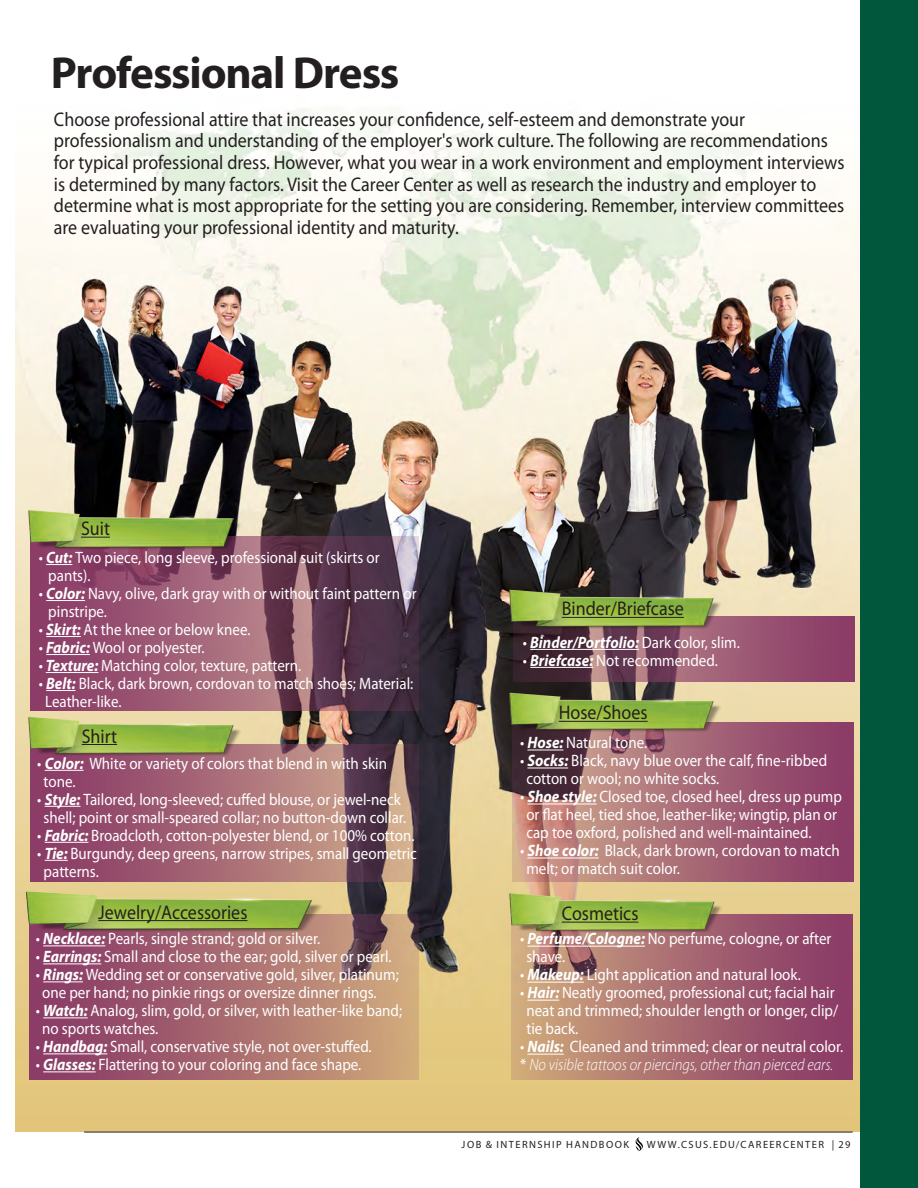
<style>
.page{position:relative;width:918px;height:1188px;background:#fff}
.page>*{position:absolute;margin:0;border:0;box-sizing:border-box;transform-origin:0 0}
.t1{font:700 45px "Myriad Pro";letter-spacing:-.025em;color:#231f20}
.t2{font:19.8px/21.6px "Myriad Pro";color:#231f20;scale:.91 1}
.t3{font:16.5px/18px "Myriad Pro";color:#fff;scale:.91 1}
.t4{font:italic 300 16.5px/18px "Myriad Pro";color:#fff;scale:.91 1}
.t5{font:italic 700 16.5px "Myriad Pro";color:#fff;scale:.91 1}
.t6{font:10.5px "Myriad Pro";letter-spacing:.135em;color:#231f20}
.s1{font-weight:700;font-style:italic}
.s2{font-weight:400;font-style:normal}
.s3{font-weight:700}
</style>
<div class="page">
<img style="left:15px;top:86px;width:846px;height:1046px">
<div style="left:861px;top:0;width:57px;height:1188px;background:#00573c"></div>
<svg style="left:31px;top:536px;width:388px;height:175px;background:#814e65"></svg>
<img style="left:22px;top:487px;width:221px;height:73px">
<svg style="left:81px;top:537px;width:29px;height:1px"></svg>
<svg style="left:46px;top:564px;width:26px;height:1px"></svg>
<hr style="left:46px;top:600px;width:39px;height:1px;background:#fff">
<hr style="left:46px;top:636px;width:35px;height:1px;background:#fff">
<hr style="left:46px;top:654px;width:44px;height:1px;background:#fff">
<hr style="left:46px;top:672px;width:52px;height:1px;background:#fff">
<hr style="left:46px;top:690px;width:30px;height:1px;background:#fff">
<svg style="left:31px;top:744px;width:388px;height:138px;background:#99626f"></svg>
<img style="left:22px;top:694px;width:221px;height:73px">
<hr style="left:82px;top:744px;width:35px;height:1px;background:#231f20">
<hr style="left:45px;top:770px;width:39px;height:1px;background:#fff">
<hr style="left:45px;top:806px;width:36px;height:1px;background:#fff">
<hr style="left:45px;top:842px;width:43px;height:1px;background:#fff">
<svg style="left:45px;top:860px;width:23px;height:1px"></svg>
<svg style="left:29px;top:915px;width:390px;height:165px;background:#a86f6f"></svg>
<img style="left:21px;top:867px;width:331px;height:119px">
<hr style="left:98px;top:920px;width:149px;height:1px;background:#231f20">
<hr style="left:43px;top:945px;width:62px;height:1px;background:#fff">
<hr style="left:43px;top:963px;width:58px;height:1px;background:#fff">
<hr style="left:43px;top:981px;width:40px;height:1px;background:#fff">
<hr style="left:43px;top:1017px;width:45px;height:1px;background:#fff">
<hr style="left:43px;top:1053px;width:64px;height:1px;background:#fff">
<hr style="left:43px;top:1071px;width:53px;height:1px;background:#fff">
<svg style="left:512px;top:722px;width:342px;height:160px;background:#9d606f"></svg>
<img style="left:503px;top:670px;width:220px;height:73px">
<hr style="left:559px;top:721px;width:89px;height:1px;background:#231f20">
<hr style="left:527px;top:750px;width:36px;height:1px;background:#fff">
<hr style="left:527px;top:768px;width:41px;height:1px;background:#fff">
<hr style="left:527px;top:804px;width:70px;height:1px;background:#fff">
<hr style="left:527px;top:858px;width:72px;height:1px;background:#fff">
<svg style="left:513px;top:616px;width:342px;height:66px;background:#824962"></svg>
<hr style="left:530px;top:649px;width:109px;height:1px;background:#fff">
<hr style="left:530px;top:667px;width:63px;height:1px;background:#fff">
<img style="left:503px;top:567px;width:220px;height:73px">
<hr style="left:562px;top:617px;width:122px;height:1px;background:#231f20">
<svg style="left:511px;top:915px;width:342px;height:165px;background:#a6696f"></svg>
<img style="left:503px;top:871px;width:221px;height:73px">
<hr style="left:527px;top:946px;width:118px;height:1px;background:#fff">
<hr style="left:527px;top:982px;width:57px;height:1px;background:#fff">
<hr style="left:527px;top:1000px;width:32px;height:1px;background:#fff">
<hr style="left:527px;top:1054px;width:37px;height:1px;background:#fff">
<hr style="left:562px;top:922px;width:76px;height:1px;background:#231f20">
<hr style="left:84px;top:1132px;width:769px;height:1px;background:#231f20">
<svg style="left:635px;top:1137px;width:8px;height:13px"></svg>
<h2 class="t1" style="left:51px;top:44px;width:350px">Professional Dress</h2>
<p class="t2" style="left:54px;top:108px;width:870px">Choose professional attire that increases your confidence, self-esteem and demonstrate your professionalism and understanding of the employer's work culture. The following are recommendations for typical professional dress. However, what you wear in a work environment and employment interviews is determined by many factors. Visit the Career Center as well as research the industry and employer to determine what is most appropriate for the setting you are considering. Remember, interview committees are evaluating your professional identity and maturity.</p>
<h3 class="t2" style="left:81px;top:517px;width:33px">Suit</h3>
<p class="t3" style="left:48px;top:548px;width:366px;text-indent:-10px">• <span class="s1">Cut:</span> Two piece, long sleeve, professional suit (skirts or pants).</p>
<p class="t3" style="left:48px;top:584px;width:406px;text-indent:-10px">• <span class="s1">Color:</span> Navy, olive, dark gray with or without faint pattern or pinstripe.</p>
<p class="t3" style="left:39px;top:620px;width:234px">• <span class="s1">Skirt:</span> At the knee or below knee.</p>
<p class="t3" style="left:39px;top:638px;width:184px">• <span class="s1">Fabric:</span> Wool or polyester.</p>
<p class="t3" style="left:39px;top:656px;width:290px">• <span class="s1">Texture:</span> Matching color, texture, pattern.</p>
<p class="t3" style="left:45px;top:674px;width:406px;text-indent:-6px">• <span class="s1">Belt:</span> Black, dark brown, cordovan to match shoes; Material:<br>Leather-like.</p>
<h3 class="t2" style="left:82px;top:725px;width:40px">Shirt</h3>
<p class="t3" style="left:44px;top:754px;width:379px;text-indent:-6px">• <span class="s1">Color:</span> White or variety of colors that blend in with skin tone.</p>
<p class="t3" style="left:37px;top:790px;width:407px;text-align:center">• <span class="s1">Style:</span> Tailored, long-sleeved; cuffed blouse, or jewel-neck shell; point or small-speared collar; no button-down collar.</p>
<p class="t3" style="left:37px;top:826px;width:416px">• <span class="s1">Fabric:</span> Broadcloth, cotton-polyester blend, or 100% cotton.</p>
<p class="t3" style="left:44px;top:844px;width:412px;text-indent:-6px">• <span class="s1">Tie:</span> Burgundy, deep greens, narrow stripes, small geometric patterns.</p>
<h3 class="t2" style="left:98px;top:901px;width:165px">Jewelry/Accessories</h3>
<p class="t3" style="left:36px;top:929px;width:314px">• <span class="s1">Necklace:</span> Pearls, single strand; gold or silver.</p>
<p class="t3" style="left:36px;top:947px;width:392px">• <span class="s1">Earrings:</span> Small and close to the ear; gold, silver or pearl.</p>
<p class="t3" style="left:42px;top:965px;width:393px;text-indent:-6px">• <span class="s1">Rings:</span> Wedding set or conservative gold, silver, platinum; one per hand; no pinkie rings or oversize dinner rings.</p>
<p class="t3" style="left:42px;top:1001px;width:397px;text-indent:-6px">• <span class="s1">Watch:</span> Analog, slim, gold, or silver, with leather-like band; no sports watches.</p>
<p class="t3" style="left:36px;top:1037px;width:371px">• <span class="s1">Handbag:</span> Small, conservative style, not over-stuffed.</p>
<p class="t3" style="left:36px;top:1055px;width:359px">• <span class="s1">Glasses:</span> Flattering to your coloring and face shape.</p>
<h3 class="t2" style="left:562px;top:598px;width:136px">Binder/Briefcase</h3>
<p class="t5" style="left:523px;top:631px;width:240px"><span class="s2">•</span> Binder/Portfolio: <span class="s2">Dark color, slim.</span></p>
<p class="t3" style="left:523px;top:651px;width:216px">• <span class="s1">Briefcase:</span> Not recommended.</p>
<h3 class="t2" style="left:559px;top:702px;width:99px">Hose/Shoes</h3>
<p class="t3" style="left:520px;top:734px;width:141px">• <span class="s1">Hose:</span> Natural tone.</p>
<p class="t3" style="left:526px;top:752px;width:332px;text-indent:-6px">• <span class="s1">Socks:</span> Black, navy blue over the calf, fine-ribbed cotton or wool; no white socks.</p>
<p class="t3" style="left:526px;top:788px;width:348px;text-indent:-6px">• <span class="s1">Shoe style:</span> Closed toe, closed heel, dress up pump or flat heel, tied shoe, leather-like; wingtip, plan or cap toe oxford, polished and well-maintained.</p>
<p class="t3" style="left:526px;top:842px;width:346px;text-indent:-6px">• <span class="s1">Shoe color:</span> Black, dark brown, cordovan to match melt; or match suit color.</p>
<h3 class="t2" style="left:562px;top:902px;width:86px">Cosmetics</h3>
<p class="t3" style="left:526px;top:930px;width:337px;text-indent:-6px">• <span class="s1">Perfume/Cologne:</span> No perfume, cologne, or after shave.</p>
<p class="t3" style="left:520px;top:966px;width:310px">• <span class="s1">Makeup:</span> Light application and natural look.</p>
<p class="t3" style="left:526px;top:984px;width:344px;text-indent:-6px">• <span class="s1">Hair:</span> Neatly groomed, professional cut; facial hair neat and trimmed; shoulder length or longer, clip/ tie back.</p>
<p class="t4" style="left:520px;top:1038px;width:357px"><span class="s2">•</span> <span class="s3">Nails:</span> <span class="s2">Cleaned and trimmed; clear or neutral color. *</span> No visible tattoos or piercings, other than pierced ears.</p>
<p class="t6" style="left:462px;top:1138px;width:169px">JOB &amp; INTERNSHIP HANDBOOK</p>
<p class="t6" style="left:647px;top:1138px;width:205px">WWW.CSUS.EDU/CAREERCENTER | 29</p>
</div>
